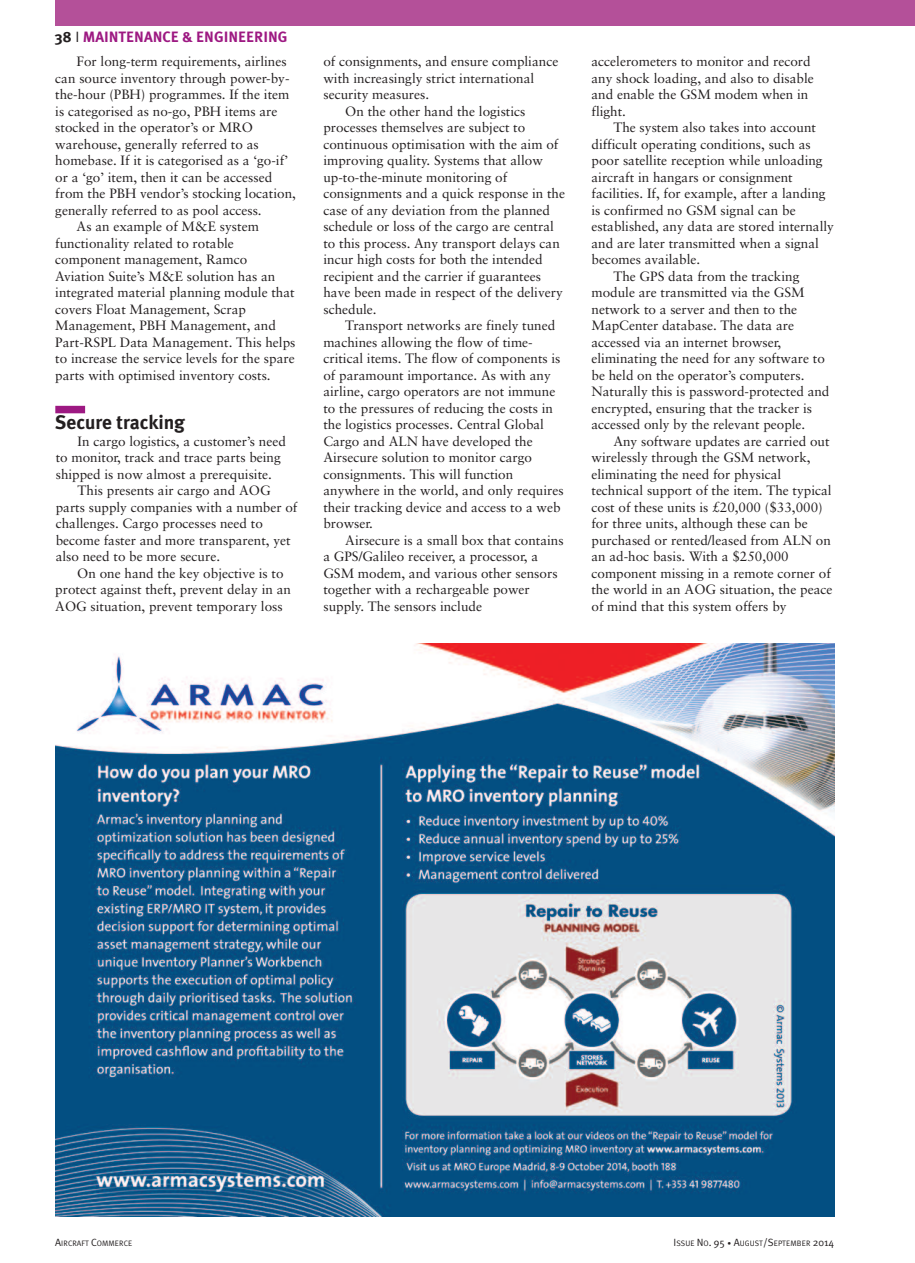
<style>
.page{position:relative;width:915px;height:1263px;background:#fff}
.page>*{position:absolute;margin:0;border:0;box-sizing:border-box;transform-origin:0 0}
.t1{font:700 19.5px "Meta Plus";color:#231f20}
.t2{font:700 15px "Meta Plus";color:#9d1982}
.t3{font:13.5px/16.5px "Sabon";color:#231f20}
.t4{font:7.8px "Meta Plus Normal";letter-spacing:.01em;color:#231f20}
.s1{color:#231f20}
.s2{font-family:"Meta Plus Normal";font-weight:400;color:#231f20}
.s3{font-size:10.5px}
.s4{font-size:7.5px}
</style>
<div class="page">
<div style="left:55px;top:406px;width:30px;height:7px;background:#9d1982"></div>
<div style="left:55px;top:0;width:859px;height:26px;background:#b45099"></div>
<img style="left:55px;top:643px;width:778px;height:573px">
<p class="t2" style="left:55px;top:28px;width:234px"><span class="s1">38</span> <span class="s2">I</span> MAINTENANCE &amp; ENGINEERING</p>
<p class="t3" style="left:77px;top:54px;width:211px">For long-term requirements, airlines</p>
<p class="t3" style="left:55px;top:71px;width:236px">can source inventory through power-by-</p>
<p class="t3" style="left:55px;top:87px;width:235px">the-hour (PBH) programmes. If the item</p>
<p class="t3" style="left:55px;top:104px;width:223px">is categorised as no-go, PBH items are</p>
<p class="t3" style="left:55px;top:120px;width:199px">stocked in the operator’s or MRO</p>
<p class="t3" style="left:55px;top:137px;width:205px">warehouse, generally referred to as</p>
<p class="t3" style="left:55px;top:153px;width:234px">homebase. If it is categorised as a ‘go-if’</p>
<p class="t3" style="left:55px;top:170px;width:218px">or a ‘go’ item, then it can be accessed</p>
<p class="t3" style="left:55px;top:186px;width:242px">from the PBH vendor’s stocking location,</p>
<p class="t3" style="left:55px;top:203px;width:208px">generally referred to as pool access.</p>
<p class="t3" style="left:77px;top:219px;width:184px">As an example of M&amp;E system</p>
<p class="t3" style="left:55px;top:236px;width:180px">functionality related to rotable</p>
<p class="t3" style="left:55px;top:252px;width:193px">component management, Ramco</p>
<p class="t3" style="left:55px;top:269px;width:221px">Aviation Suite’s M&amp;E solution has an</p>
<p class="t3" style="left:55px;top:285px;width:241px">integrated material planning module that</p>
<p class="t3" style="left:55px;top:302px;width:192px">covers Float Management, Scrap</p>
<p class="t3" style="left:55px;top:318px;width:222px">Management, PBH Management, and</p>
<p class="t3" style="left:55px;top:335px;width:241px">Part-RSPL Data Management. This helps</p>
<p class="t3" style="left:55px;top:351px;width:241px">to increase the service levels for the spare</p>
<p class="t3" style="left:55px;top:368px;width:217px">parts with optimised inventory costs.</p>
<h1 class="t1" style="left:55px;top:411px;width:131px">Secure tracking</h1>
<p class="t3" style="left:56px;top:434px;width:232px;text-indent:22px">In cargo logistics, a customer’s need to monitor, track and trace parts being shipped is now almost a prerequisite.</p>
<p class="t3" style="left:56px;top:483px;width:243px;text-indent:22px">This presents air cargo and AOG parts supply companies with a number of challenges. Cargo processes need to become faster and more transparent, yet also need to be more secure.</p>
<p class="t3" style="left:55px;top:566px;width:237px;text-indent:22px">On one hand the key objective is to protect against theft, prevent delay in an<br>AOG situation, prevent temporary loss</p>
<p class="t3" style="left:323px;top:54px;width:236px">of consignments, and ensure compliance</p>
<p class="t3" style="left:323px;top:71px;width:212px">with increasingly strict international</p>
<p class="t3" style="left:323px;top:87px;width:107px">security measures.</p>
<p class="t3" style="left:345px;top:104px;width:181px">On the other hand the logistics</p>
<p class="t3" style="left:323px;top:120px;width:203px">processes themselves are subject to</p>
<p class="t3" style="left:323px;top:137px;width:236px">continuous optimisation with the aim of</p>
<p class="t3" style="left:323px;top:153px;width:221px">improving quality. Systems that allow</p>
<p class="t3" style="left:323px;top:170px;width:185px">up-to-the-minute monitoring of</p>
<p class="t3" style="left:323px;top:186px;width:243px">consignments and a quick response in the</p>
<p class="t3" style="left:323px;top:203px;width:228px">case of any deviation from the planned</p>
<p class="t3" style="left:323px;top:219px;width:232px">schedule or loss of the cargo are central</p>
<p class="t3" style="left:323px;top:236px;width:238px">to this process. Any transport delays can</p>
<p class="t3" style="left:323px;top:252px;width:220px">incur high costs for both the intended</p>
<p class="t3" style="left:323px;top:269px;width:219px">recipient and the carrier if guarantees</p>
<p class="t3" style="left:323px;top:285px;width:241px">have been made in respect of the delivery</p>
<p class="t3" style="left:323px;top:302px;width:55px">schedule.</p>
<p class="t3" style="left:345px;top:318px;width:211px">Transport networks are finely tuned</p>
<p class="t3" style="left:323px;top:335px;width:211px">machines allowing the flow of time-</p>
<p class="t3" style="left:323px;top:351px;width:238px">critical items. The flow of components is</p>
<p class="t3" style="left:323px;top:368px;width:229px">of paramount importance. As with any</p>
<p class="t3" style="left:323px;top:384px;width:233px">airline, cargo operators are not immune</p>
<p class="t3" style="left:323px;top:401px;width:231px">to the pressures of reducing the costs in</p>
<p class="t3" style="left:323px;top:417px;width:222px">the logistics processes. Central Global</p>
<p class="t3" style="left:323px;top:434px;width:211px">Cargo and ALN have developed the</p>
<p class="t3" style="left:323px;top:450px;width:210px">Airsecure solution to monitor cargo</p>
<p class="t3" style="left:323px;top:467px;width:191px">consignments. This will function</p>
<p class="t3" style="left:323px;top:483px;width:242px">anywhere in the world, and only requires</p>
<p class="t3" style="left:323px;top:500px;width:238px">their tracking device and access to a web</p>
<p class="t3" style="left:323px;top:516px;width:51px">browser.</p>
<p class="t3" style="left:345px;top:533px;width:220px">Airsecure is a small box that contains</p>
<p class="t3" style="left:323px;top:549px;width:216px">a GPS/Galileo receiver, a processor, a</p>
<p class="t3" style="left:323px;top:566px;width:235px">GSM modem, and various other sensors</p>
<p class="t3" style="left:323px;top:582px;width:208px">together with a rechargeable power</p>
<p class="t3" style="left:323px;top:599px;width:160px">supply. The sensors include</p>
<p class="t3" style="left:591px;top:54px;width:224px">accelerometers to monitor and record any shock loading, and also to disable and enable the GSM modem when in flight.</p>
<p class="t3" style="left:613px;top:120px;width:204px">The system also takes into account</p>
<p class="t3" style="left:591px;top:137px;width:220px">difficult operating conditions, such as</p>
<p class="t3" style="left:591px;top:153px;width:232px">poor satellite reception while unloading</p>
<p class="t3" style="left:591px;top:170px;width:202px">aircraft in hangars or consignment</p>
<p class="t3" style="left:591px;top:186px;width:235px">facilities. If, for example, after a landing</p>
<p class="t3" style="left:591px;top:203px;width:205px">is confirmed no GSM signal can be</p>
<p class="t3" style="left:591px;top:219px;width:244px">established, any data are stored internally</p>
<p class="t3" style="left:591px;top:236px;width:229px">and are later transmitted when a signal</p>
<p class="t3" style="left:591px;top:252px;width:110px">becomes available.</p>
<p class="t3" style="left:613px;top:269px;width:187px">The GPS data from the tracking</p>
<p class="t3" style="left:591px;top:285px;width:214px">module are transmitted via the GSM</p>
<p class="t3" style="left:591px;top:302px;width:207px">network to a server and then to the</p>
<p class="t3" style="left:591px;top:318px;width:204px">MapCenter database. The data are</p>
<p class="t3" style="left:591px;top:335px;width:191px">accessed via an internet browser,</p>
<p class="t3" style="left:591px;top:351px;width:235px">eliminating the need for any software to</p>
<p class="t3" style="left:591px;top:368px;width:214px">be held on the operator’s computers.</p>
<p class="t3" style="left:591px;top:384px;width:239px">Naturally this is password-protected and</p>
<p class="t3" style="left:591px;top:401px;width:222px">encrypted, ensuring that the tracker is</p>
<p class="t3" style="left:591px;top:417px;width:215px">accessed only by the relevant people.</p>
<p class="t3" style="left:613px;top:434px;width:217px">Any software updates are carried out</p>
<p class="t3" style="left:591px;top:450px;width:220px">wirelessly through the GSM network,</p>
<p class="t3" style="left:591px;top:467px;width:191px">eliminating the need for physical</p>
<p class="t3" style="left:591px;top:483px;width:241px">technical support of the item. The typical</p>
<p class="t3" style="left:591px;top:500px;width:233px">cost of these units is £20,000 ($33,000)</p>
<p class="t3" style="left:591px;top:516px;width:217px">for three units, although these can be</p>
<p class="t3" style="left:591px;top:533px;width:241px">purchased or rented/leased from ALN on</p>
<p class="t3" style="left:591px;top:549px;width:199px">an ad-hoc basis. With a $250,000</p>
<p class="t3" style="left:591px;top:566px;width:241px">component missing in a remote corner of</p>
<p class="t3" style="left:591px;top:582px;width:242px">the world in an AOG situation, the peace</p>
<p class="t3" style="left:591px;top:599px;width:196px">of mind that this system offers by</p>
<p class="t4" style="left:55px;top:1238px;width:78px"><span class="s3">A</span>IRCRAFT <span class="s3">C</span>OMMERCE</p>
<p class="t4" style="left:673px;top:1238px;width:162px"><span class="s3">I</span>SSUE <span class="s3">N</span>O<span class="s3">. 95</span> <span class="s4">•</span> <span class="s3">A</span>UGUST<span class="s3">/S</span>EPTEMBER <span class="s3">2014</span></p>
</div>
